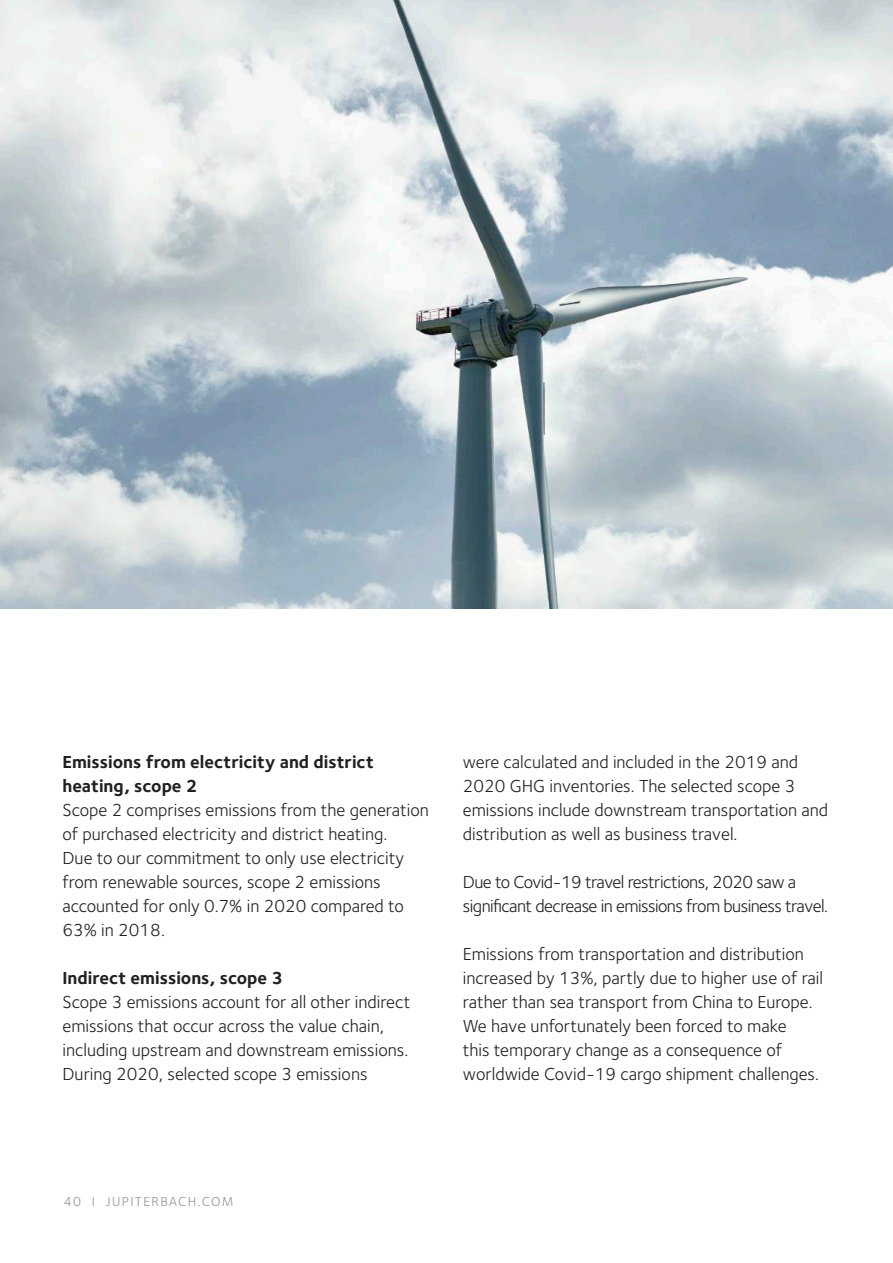
<style>
.page{position:relative;width:893px;height:1263px;background:#fff}
.page>*{position:absolute;margin:0;border:0;box-sizing:border-box;transform-origin:0 0}
.t1{font:18px/24px "Foundry Sterling";color:#231f20}
.t2{font:18px/24px "Foundry Sterling";letter-spacing:-.03em;color:#231f20}
.t3{font:700 18px/24px "Foundry Sterling";color:#231f20}
.t4{font:13.5px "Foundry Sterling";letter-spacing:.1em;color:#939598}
</style>
<div class="page">
<img style="left:0;top:0;width:893px;height:608px">
<p class="t3" style="left:62px;top:749px;width:313px">Emissions from electricity and district heating, scope 2</p>
<p class="t1" style="left:62px;top:797px;width:368px">Scope 2 comprises emissions from the generation of purchased electricity and district heating.<br>Due to our commitment to only use electricity from renewable sources, scope 2 emissions accounted for only 0.7% in 2020 compared to 63% in 2018.</p>
<p class="t3" style="left:62px;top:965px;width:222px">Indirect emissions, scope 3</p>
<p class="t1" style="left:62px;top:989px;width:349px">Scope 3 emissions account for all other indirect emissions that occur across the value chain, including upstream and downstream emissions.<br>During 2020, selected scope 3 emissions</p>
<p class="t1" style="left:463px;top:749px;width:367px">were calculated and included in the 2019 and 2020 GHG inventories. The selected scope 3 emissions include downstream transportation and distribution as well as business travel.</p>
<p class="t2" style="left:463px;top:869px;width:367px">Due to Covid-19 travel restrictions, 2020 saw a significant decrease in emissions from business travel.</p>
<p class="t1" style="left:463px;top:941px;width:362px">Emissions from transportation and distribution increased by 13%, partly due to higher use of rail rather than sea transport from China to Europe.<br>We have unfortunately been forced to make<br>this temporary change as a consequence of worldwide Covid-19 cargo shipment challenges.</p>
<p class="t4" style="left:64px;top:1191px;width:171px">40 I JUPITERBACH.COM</p>
</div>
